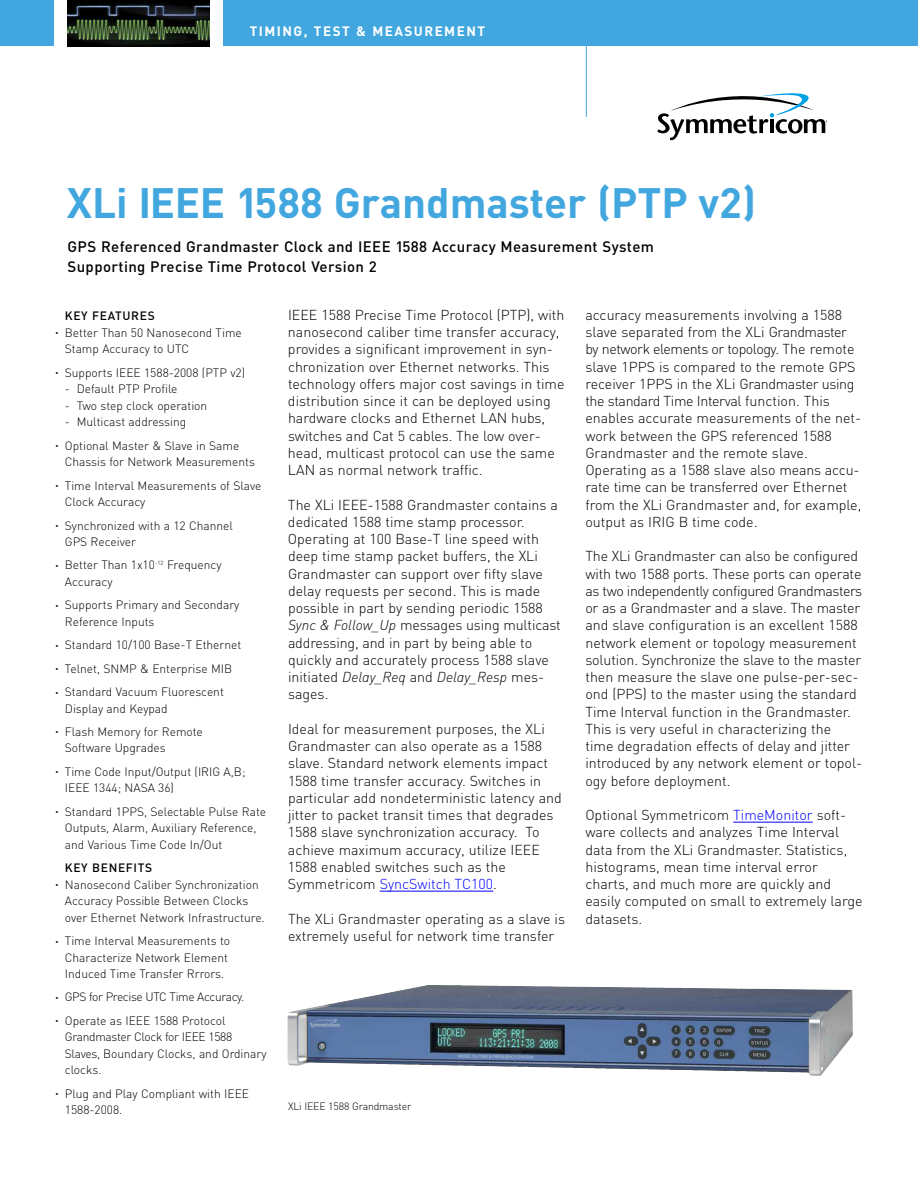
<style>
.page{position:relative;width:918px;height:1188px;background:#fff}
.page>*{position:absolute;margin:0;border:0;box-sizing:border-box;transform-origin:0 0}
.t1{font:700 42px "DIN";color:#42a7df}
.t2{font:500 15px/19.5px "DIN";letter-spacing:.025em;color:#000}
.t3{font:300 14.25px/17.2px "DIN";color:#000}
.t4{font:14.25px "DIN Light Italic Alt";color:#000}
.t5{font:700 13.5px "DIN";letter-spacing:.11em;color:#fff}
.t6{font:300 12px/16.5px "DIN";color:#000}
.t7{font:300 12px "DIN";letter-spacing:-.03em;color:#000}
.t8{font:500 12px "DIN";letter-spacing:.055em;color:#000}
.t9{font:300 10.5px "DIN";letter-spacing:-.015em;color:#000}
.s1{font-family:"DIN Light Italic Alt";font-weight:400}
.s2{font-family:"DIN";font-weight:300}
.s3{color:#00f}
.s4{font-weight:500;font-size:6px}
</style>
<div class="page">
<img style="left:431px;top:990px;width:422px;height:86px">
<div style="left:223px;top:0;width:695px;height:46px;background:#42a7df"></div>
<div style="left:0;top:0;width:54px;height:46px;background:#42a7df"></div>
<hr style="left:586px;top:34px;width:1px;height:83px;background:#42a7df">
<svg style="left:657px;top:93px;width:170px;height:48px"></svg>
<img style="left:68px;top:0;width:141px;height:46px">
<hr style="left:380px;top:891px;width:113px;height:1px;background:#00f">
<hr style="left:733px;top:822px;width:80px;height:1px;background:#00f">
<p class="t5" style="left:250px;top:23px;width:237px">TIMING, TEST &amp; MEASUREMENT</p>
<h1 class="t1" style="left:67px;top:179px;width:691px">XLi IEEE 1588 Grandmaster (PTP v2)</h1>
<p class="t2" style="left:68px;top:237px;width:588px">GPS Referenced Grandmaster Clock and IEEE 1588 Accuracy Measurement System<br>Supporting Precise Time Protocol Version 2</p>
<p class="t3" style="left:288px;top:306px;width:278px">IEEE 1588 Precise Time Protocol (PTP), with nanosecond caliber time transfer accuracy, provides a significant improvement in syn&shy;chronization over Ethernet networks. This technology offers major cost savings in time distribution since it can be deployed using hardware clocks and Ethernet LAN hubs, switches and Cat 5 cables. The low over&shy;head, multicast protocol can use the same LAN as normal network traffic.</p>
<p class="t3" style="left:288px;top:496px;width:274px">The XLi IEEE-1588 Grandmaster contains a dedicated 1588 time stamp processor.<br>Operating at 100 Base-T line speed with deep time stamp packet buffers, the XLi Grandmaster can support over fifty slave delay requests per second. This is made possible in part by sending periodic 1588<br><span class="s1">Sync &amp; Follow_Up</span> messages using multicast addressing, and in part by being able to quickly and accurately process 1588 slave</p>
<p class="t4" style="left:288px;top:672px;width:258px"><span class="s2">initiated</span> Delay_Req <span class="s2">and</span> Delay_Resp <span class="s2">mes-</span></p>
<p class="t3" style="left:288px;top:686px;width:42px">sages.</p>
<p class="t3" style="left:288px;top:720px;width:275px">Ideal for measurement purposes, the XLi Grandmaster can also operate as a 1588 slave. Standard network elements impact 1588 time transfer accuracy. Switches in particular add nondeterministic latency and jitter to packet transit times that degrades 1588 slave synchronization accuracy. To achieve maximum accuracy, utilize IEEE 1588 enabled switches such as the Symmetricom <span class="s3">SyncSwitch TC100</span>.</p>
<p class="t3" style="left:288px;top:910px;width:279px">The XLi Grandmaster operating as a slave is extremely useful for network time transfer</p>
<p class="t3" style="left:585px;top:306px;width:278px">accuracy measurements involving a 1588 slave separated from the XLi Grandmaster by network elements or topology. The remote slave 1PPS is compared to the remote GPS receiver 1PPS in the XLi Grandmaster using the standard Time Interval function. This enables accurate measurements of the net&shy;work between the GPS referenced 1588<br>Grandmaster and the remote slave.<br>Operating as a 1588 slave also means accu&shy;rate time can be transferred over Ethernet from the XLi Grandmaster and, for example, output as IRIG B time code.</p>
<p class="t3" style="left:585px;top:548px;width:278px">The XLi Grandmaster can also be configured with two 1588 ports. These ports can operate as two independently configured Grandmasters or as a Grandmaster and a slave. The master and slave configuration is an excellent 1588 network element or topology measurement solution. Synchronize the slave to the master then measure the slave one pulse-per-sec&shy;ond (PPS) to the master using the standard Time Interval function in the Grandmaster.<br>This is very useful in characterizing the time degradation effects of delay and jitter introduced by any network element or topol&shy;ogy before deployment.</p>
<p class="t3" style="left:585px;top:807px;width:279px">Optional Symmetricom <span class="s3">TimeMonitor</span> soft&shy;ware collects and analyzes Time Interval data from the XLi Grandmaster. Statistics, histograms, mean time interval error charts, and much more are quickly and easily computed on small to extremely large datasets.</p>
<p class="t8" style="left:65px;top:309px;width:91px">KEY FEATURES</p>
<p class="t6" style="left:65px;top:325px;width:178px;text-indent:-9px"><span class="s4">•</span> Better Than 50 Nanosecond Time<br>Stamp Accuracy to UTC</p>
<p class="t6" style="left:56px;top:364px;width:191px"><span class="s4">•</span> Supports IEEE 1588-2008 (PTP v2)</p>
<p class="t6" style="left:65px;top:381px;width:114px">- Default PTP Profile</p>
<p class="t6" style="left:65px;top:397px;width:144px">- Two step clock operation</p>
<p class="t6" style="left:65px;top:414px;width:123px">- Multicast addressing</p>
<p class="t6" style="left:65px;top:437px;width:192px;text-indent:-9px"><span class="s4">•</span> Optional Master &amp; Slave in Same<br>Chassis for Network Measurements</p>
<p class="t6" style="left:65px;top:477px;width:198px;text-indent:-9px"><span class="s4">•</span> Time Interval Measurements of Slave<br>Clock Accuracy</p>
<p class="t6" style="left:65px;top:517px;width:170px;text-indent:-9px"><span class="s4">•</span> Synchronized with a 12 Channel<br>GPS Receiver</p>
<p class="t6" style="left:65px;top:557px;width:158px;text-indent:-9px"><span class="s4">•</span> Better Than 1x10<sup>-12</sup> Frequency<br>Accuracy</p>
<p class="t6" style="left:65px;top:597px;width:176px;text-indent:-9px"><span class="s4">•</span> Supports Primary and Secondary<br>Reference Inputs</p>
<p class="t6" style="left:56px;top:637px;width:187px"><span class="s4">•</span> Standard 10/100 Base-T Ethernet</p>
<p class="t6" style="left:56px;top:660px;width:178px"><span class="s4">•</span> Telnet, SNMP &amp; Enterprise MIB</p>
<p class="t6" style="left:65px;top:684px;width:161px;text-indent:-9px"><span class="s4">•</span> Standard Vacuum Fluorescent<br>Display and Keypad</p>
<p class="t6" style="left:65px;top:724px;width:140px;text-indent:-9px"><span class="s4">•</span> Flash Memory for Remote<br>Software Upgrades</p>
<p class="t6" style="left:65px;top:763px;width:182px;text-indent:-9px"><span class="s4">•</span> Time Code Input/Output (IRIG A,B;<br>IEEE 1344; NASA 36)</p>
<p class="t6" style="left:65px;top:803px;width:203px;text-indent:-9px"><span class="s4">•</span> Standard 1PPS, Selectable Pulse Rate<br>Outputs, Alarm, Auxiliary Reference, and Various Time Code In/Out</p>
<p class="t8" style="left:65px;top:861px;width:89px">KEY BENEFITS</p>
<p class="t6" style="left:65px;top:876px;width:201px;text-indent:-9px"><span class="s4">•</span> Nanosecond Caliber Synchronization<br>Accuracy Possible Between Clocks over Ethernet Network Infrastructure.</p>
<p class="t6" style="left:65px;top:933px;width:167px;text-indent:-9px"><span class="s4">•</span> Time Interval Measurements to<br>Characterize Network Element<br>Induced Time Transfer Rrrors.</p>
<p class="t7" style="left:56px;top:990px;width:190px"><span class="s4">•</span> GPS for Precise UTC Time Accuracy.</p>
<p class="t6" style="left:65px;top:1012px;width:203px;text-indent:-9px"><span class="s4">•</span> Operate as IEEE 1588 Protocol<br>Grandmaster Clock for IEEE 1588<br>Slaves, Boundary Clocks, and Ordinary clocks.</p>
<p class="t6" style="left:65px;top:1085px;width:186px;text-indent:-9px"><span class="s4">•</span> Plug and Play Compliant with IEEE<br>1588-2008.</p>
<p class="t9" style="left:288px;top:1101px;width:125px">XLi IEEE 1588 Grandmaster</p>
</div>
